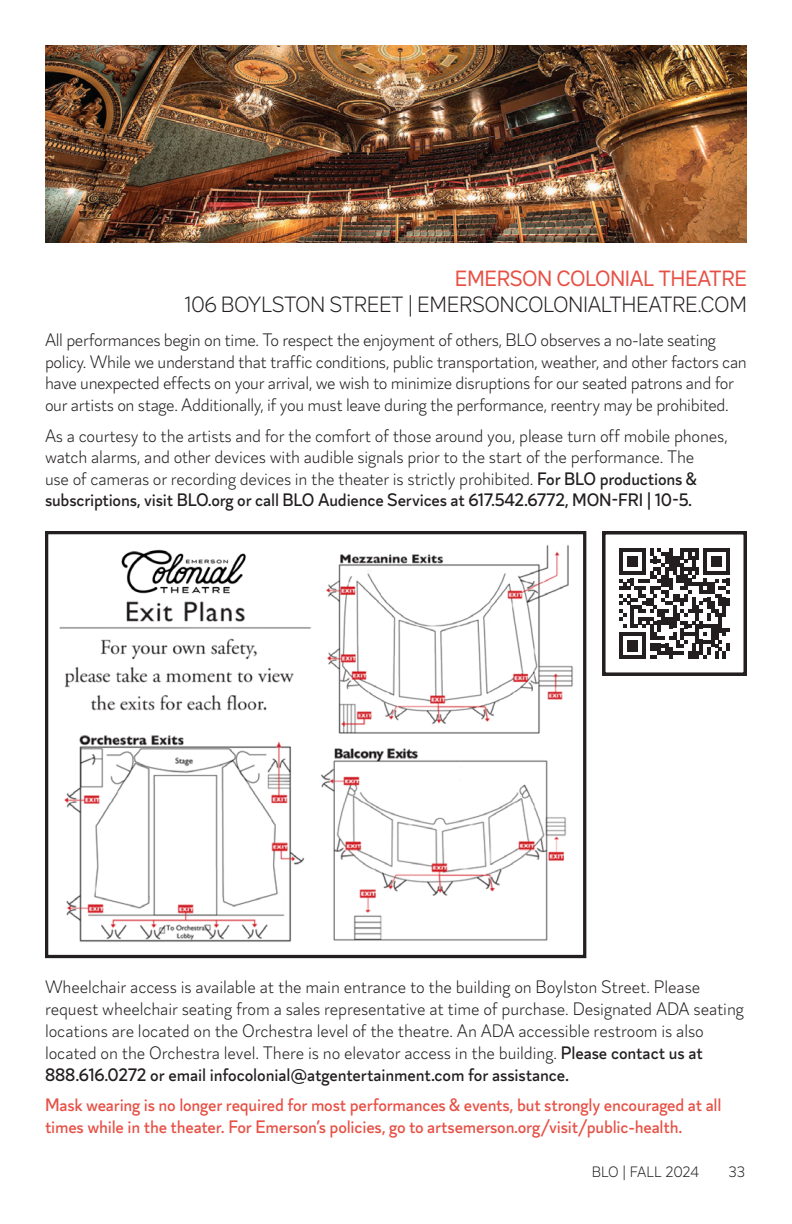
<style>
.page{position:relative;width:792px;height:1224px;background:#fff}
.page>*{position:absolute;margin:0;border:0;box-sizing:border-box;transform-origin:0 0}
.t1{font:300 22px/26px "Magdelin";letter-spacing:-.02em;color:#231f20;text-align:right}
.t2{font:300 18px/21.6px "Magdelin";letter-spacing:-.01em;color:#231f20}
.t3{font:500 18px/21.6px "Magdelin";letter-spacing:-.01em;color:#e65045}
.t4{font:300 15px "Magdelin";letter-spacing:-.01em;color:#231f20}
.s1{font-family:"Magdelin Text";font-weight:400;color:#e65045}
.s2{font-weight:500}
</style>
<div class="page">
<svg style="left:619px;top:548px;width:111px;height:111px"></svg>
<div style="left:602px;top:531px;width:145px;height:145px;border:4px solid #231f20"></div>
<img style="left:45px;top:45px;width:702px;height:198px">
<img style="left:59px;top:544px;width:514px;height:398px">
<div style="left:45px;top:531px;width:541px;height:427px;border:3px solid #231f20"></div>
<p class="t1" style="left:184px;top:266px;width:564px"><span class="s1">EMERSON COLONIAL THEATRE<br></span>106 BOYLSTON STREET | EMERSONCOLONIALTHEATRE.COM</p>
<p class="t2" style="left:45px;top:330px;width:703px">All performances begin on time. To respect the enjoyment of others, BLO observes a no-late seating policy. While we understand that traffic conditions, public transportation, weather, and other factors can have unexpected effects on your arrival, we wish to minimize disruptions for our seated patrons and for our artists on stage. Additionally, if you must leave during the performance, reentry may be prohibited.</p>
<p class="t2" style="left:45px;top:425px;width:684px">As a courtesy to the artists and for the comfort of those around you, please turn off mobile phones, watch alarms, and other devices with audible signals prior to the start of the performance. The<br>use of cameras or recording devices in the theater is strictly prohibited. <span class="s2">For BLO productions &amp; subscriptions, visit BLO.org or call BLO Audience Services at 617.542.6772, MON-FRI | 10-5.</span></p>
<p class="t2" style="left:45px;top:976px;width:700px">Wheelchair access is available at the main entrance to the building on Boylston Street. Please request wheelchair seating from a sales representative at time of purchase. Designated ADA seating locations are located on the Orchestra level of the theatre. An ADA accessible restroom is also located on the Orchestra level. There is no elevator access in the building. <span class="s2">Please contact us at 888.616.0272 or email infocolonial@atgentertainment.com for assistance.</span></p>
<p class="t3" style="left:45px;top:1095px;width:678px">Mask wearing is no longer required for most performances &amp; events, but strongly encouraged at all times while in the theater. For Emerson’s policies, go to artsemerson.org/visit/public-health.</p>
<p class="t4" style="left:592px;top:1163px;width:109px">BLO | FALL 2024</p>
<p class="t4" style="left:729px;top:1163px;width:18px">33</p>
</div>
